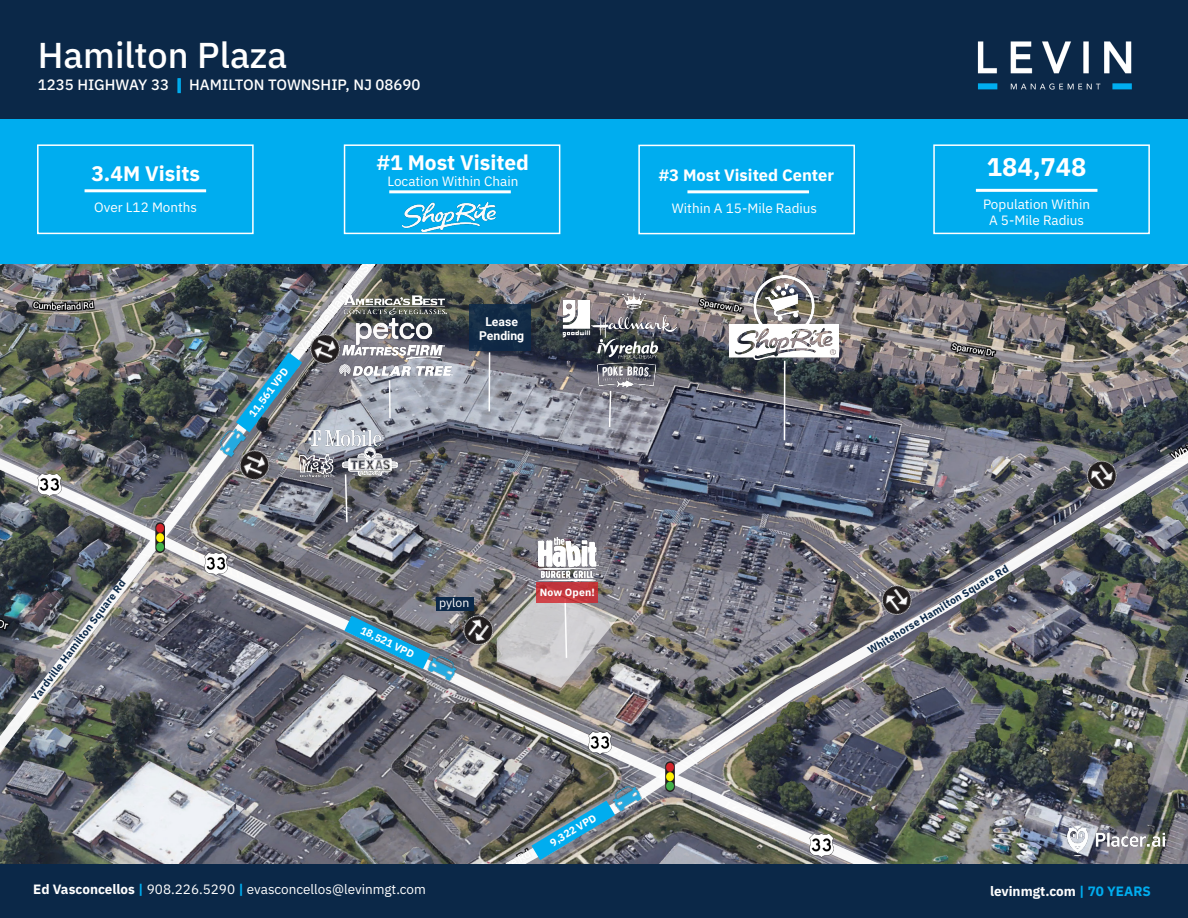
<style>
.page{position:relative;width:1188px;height:918px;background:#fff}
.page>*{position:absolute;margin:0;border:0;box-sizing:border-box;transform-origin:0 0}
.t1{font:500 36px "IBM Plex Sans";color:#fff}
.t2{font:700 25.5px "IBM Plex Sans";color:#fff}
.t3{font:700 21px "IBM Plex Sans";color:#fff}
.t4{font:700 16.5px "IBM Plex Sans";color:#fff}
.t5{font:500 15px "IBM Plex Sans";color:#fff}
.t6{font:13.5px "IBM Plex Sans";color:#fff}
.t7{font:700 13.5px "IBM Plex Sans";color:#fff}
.t8{font:700 12.15px "Roboto";color:#fff}
.t9{font:12.15px "IBM Plex Sans";color:#fff}
.t10{font:700 10.5px "IBM Plex Sans";color:#0b2848}
.t11{font:700 10.5px "IBM Plex Sans";letter-spacing:.02em;color:#fff}
.s1{font-weight:700;color:#00adef}
.s2{font-weight:700}
.s3{color:#00adef}
</style>
<div class="page">
<img style="left:377px;top:264px;width:811px;height:191px">
<div style="left:0;top:0;width:1188px;height:120px;background:#0b2848"></div>
<img style="left:948px;top:41px;width:215px;height:79px">
<div style="left:0;top:864px;width:1188px;height:54px;background:#0b2848"></div>
<hr style="left:784px;top:361px;width:1px;height:79px;background:#fff">
<svg style="left:608px;top:389px;width:4px;height:40px"></svg>
<img style="left:729px;top:276px;width:109px;height:84px">
<img style="left:561px;top:298px;width:30px;height:40px">
<img style="left:591px;top:290px;width:86px;height:48px">
<img style="left:377px;top:364px;width:75px;height:12px">
<img style="left:377px;top:296px;width:70px;height:19px">
<img style="left:377px;top:318px;width:54px;height:26px">
<hr style="left:389px;top:380px;width:2px;height:38px;background:#fff">
<img style="left:377px;top:345px;width:68px;height:14px">
<img style="left:377px;top:429px;width:7px;height:17px">
<img style="left:377px;top:446px;width:22px;height:9px">
<hr style="left:488px;top:352px;width:2px;height:59px;background:#fff">
<div style="left:469px;top:305px;width:62px;height:46px;background:#0b2848"></div>
<img style="left:1062px;top:434px;width:84px;height:6px">
<img style="left:0;top:455px;width:504px;height:409px">
<svg style="left:377px;top:616px;width:53px;height:53px;background:#4e8498"></svg>
<img style="left:422px;top:651px;width:40px;height:37px">
<img style="left:504px;top:440px;width:684px;height:424px">
<img style="left:606px;top:777px;width:42px;height:40px">
<svg style="left:531px;top:801px;width:84px;height:59px;background:#558797"></svg>
<img style="left:0;top:264px;width:377px;height:492px">
<svg style="left:155px;top:522px;width:10px;height:31px"></svg>
<div style="left:156px;top:524px;width:8px;height:9px;background:#d1232a;border-radius:50%"></div>
<div style="left:156px;top:533px;width:8px;height:9px;background:#fff101;border-radius:50%"></div>
<div style="left:156px;top:543px;width:8px;height:8px;background:#40ae49;border-radius:50%"></div>
<img style="left:211px;top:420px;width:42px;height:42px">
<img style="left:236px;top:352px;width:66px;height:80px">
<div style="left:0;top:120px;width:1188px;height:144px;background:#00adef"></div>
<div style="left:37px;top:144px;width:217px;height:90px;background:#00adef;border:2px solid #fff"></div>
<div style="left:344px;top:144px;width:216px;height:90px;border:2px solid #fff"></div>
<img style="left:403px;top:202px;width:93px;height:29px">
<hr style="left:85px;top:189px;width:121px;height:3px;background:#fff">
<hr style="left:389px;top:190px;width:122px;height:3px;background:#fff">
<div style="left:638px;top:145px;width:217px;height:89px;background:#00adef;border:2px solid #fff"></div>
<div style="left:933px;top:144px;width:217px;height:90px;background:#00adef;border:2px solid #fff"></div>
<img style="left:588px;top:731px;width:23px;height:24px">
<img style="left:204px;top:552px;width:23px;height:23px">
<svg style="left:665px;top:761px;width:10px;height:31px"></svg>
<div style="left:666px;top:763px;width:8px;height:9px;background:#d1232a;border-radius:50%"></div>
<div style="left:666px;top:772px;width:8px;height:9px;background:#fff101;border-radius:50%"></div>
<div style="left:666px;top:782px;width:8px;height:8px;background:#40ae49;border-radius:50%"></div>
<img style="left:38px;top:474px;width:23px;height:23px">
<img style="left:810px;top:834px;width:23px;height:23px">
<img style="left:538px;top:538px;width:60px;height:43px">
<svg style="left:497px;top:589px;width:121px;height:99px;background:#acaaaa"></svg>
<hr style="left:687px;top:190px;width:122px;height:3px;background:#fff">
<hr style="left:976px;top:189px;width:121px;height:3px;background:#fff">
<img style="left:289px;top:307px;width:74px;height:80px">
<img style="left:1068px;top:816px;width:96px;height:48px">
<img style="left:593px;top:335px;width:65px;height:28px">
<img style="left:598px;top:363px;width:57px;height:25px">
<svg style="left:537px;top:582px;width:61px;height:21px"></svg>
<p class="t1" style="left:38px;top:27px;width:251px">Hamilton Plaza</p>
<p class="t5" style="left:38px;top:73px;width:384px">1235 HIGHWAY 33 <span class="s1">|</span> HAMILTON TOWNSHIP, NJ 08690</p>
<p class="t3" style="left:91px;top:157px;width:110px">3.4M Visits</p>
<p class="t6" style="left:94px;top:197px;width:104px">Over L12 Months</p>
<p class="t11" style="left:245px;top:410px;width:60px;rotate:-53deg">11,561 VPD</p>
<p class="t3" style="left:377px;top:146px;width:154px">#1 Most Visited</p>
<p class="t6" style="left:387px;top:171px;width:133px">Location Within Chain</p>
<p class="t8" style="left:485px;top:313px;width:34px">Lease</p>
<p class="t8" style="left:479px;top:327px;width:47px">Pending</p>
<p class="t10" style="left:27px;top:695px;width:150px;rotate:-53deg">Yardville Hamilton Square Rd</p>
<p class="t11" style="left:365px;top:622px;width:60px;rotate:26deg">18,521 VPD</p>
<p class="t9" style="left:439px;top:594px;width:32px">pylon</p>
<p class="t11" style="left:540px;top:584px;width:57px">Now Open!</p>
<p class="t11" style="left:547px;top:836px;width:53px;rotate:-31deg">9,322 VPD</p>
<p class="t4" style="left:659px;top:162px;width:177px">#3 Most Visited Center</p>
<p class="t6" style="left:672px;top:198px;width:147px">Within A 15-Mile Radius</p>
<p class="t2" style="left:987px;top:146px;width:101px">184,748</p>
<p class="t6" style="left:983px;top:194px;width:109px">Population Within</p>
<p class="t6" style="left:989px;top:210px;width:97px">A 5-Mile Radius</p>
<p class="t10" style="left:864px;top:644px;width:164px;rotate:-31deg">Whitehorse Hamilton Square Rd</p>
<p class="t6" style="left:33px;top:879px;width:394px"><span class="s2">Ed Vasconcellos</span> <span class="s1">|</span> 908.226.5290 <span class="s1">|</span> evasconcellos@levinmgt.com</p>
<p class="t7" style="left:990px;top:880px;width:162px">levinmgt.com <span class="s3">| 70 YEARS</span></p>
</div>
